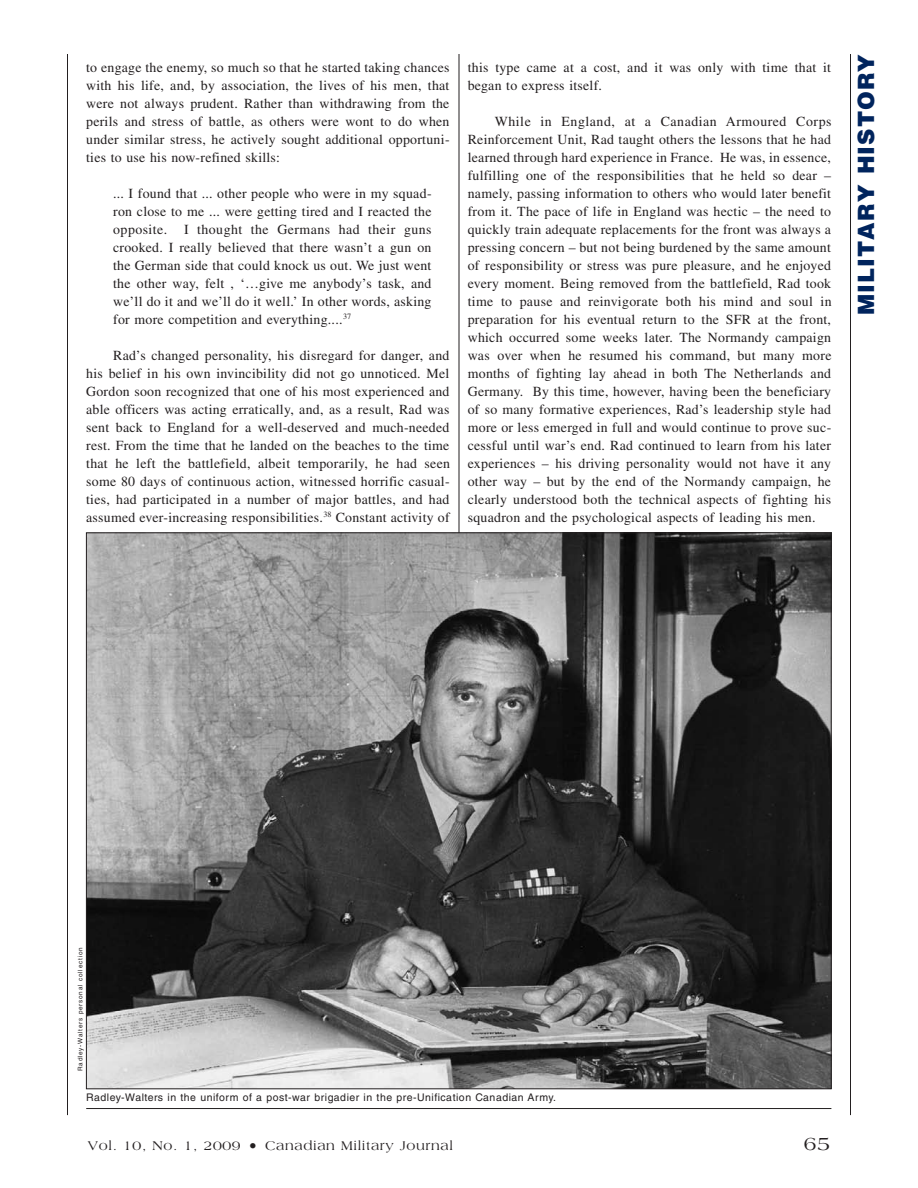
<style>
.page{position:relative;width:918px;height:1188px;background:#fff}
.page>*{position:absolute;margin:0;border:0;box-sizing:border-box;transform-origin:0 0}
.t1{font:900 22.5px "Helvetica LT Std";letter-spacing:.05em;color:#00245d}
.t2{font:19.5px "Americana Std";color:#231f20}
.t3{font:13.8px/18px "Times LT Std";letter-spacing:.015em;color:#231f20;text-align:justify}
.t4{font:13.5px "Americana Std";letter-spacing:.05em;color:#231f20}
.t5{font:10.5px "Helvetica LT Std";letter-spacing:.05em;color:#231f20}
.t6{font:6.3px "Helvetica LT Std";letter-spacing:.125em;color:#231f20}
.s1{font-size:16.5px}
</style>
<div class="page">
<hr style="left:850px;top:54px;width:1px;height:1061px;background:#231f20">
<hr style="left:67px;top:54px;width:1px;height:1061px;background:#231f20">
<hr style="left:86px;top:1108px;width:745px;height:1px;background:#231f20">
<img style="left:88px;top:534px;width:742px;height:553px">
<hr style="left:459px;top:54px;width:1px;height:479px;background:#231f20">
<p class="t3" style="left:86px;top:58px;width:365px">to engage the enemy, so much so that he started taking chances with his life, and, by association, the lives of his men, that were not always prudent. Rather than withdrawing from the perils and stress of battle, as others were wont to do when under similar stress, he actively sought additional opportuni&shy;ties to use his now-refined skills:</p>
<p class="t3" style="left:113px;top:184px;width:320px">... I found that ... other people who were in my squad&shy;ron close to me ... were getting tired and I reacted the opposite. I thought the Germans had their guns crooked. I really believed that there wasn’t a gun on the German side that could knock us out. We just went the other way, felt , ‘…give me anybody’s task, and we’ll do it and we’ll do it well.’ In other words, asking for more competition and everything....<sup>37</sup></p>
<p class="t3" style="left:86px;top:346px;width:365px;text-indent:27px">Rad’s changed personality, his disregard for danger, and his belief in his own invincibility did not go unnoticed. Mel Gordon soon recognized that one of his most experienced and able officers was acting erratically, and, as a result, Rad was sent back to England for a well-deserved and much-needed rest. From the time that he landed on the beaches to the time that he left the battlefield, albeit temporarily, he had seen some 80 days of continuous action, witnessed horrific casual&shy;ties, had participated in a number of major battles, and had assumed ever-increasing responsibilities.<sup>38</sup> Constant activity of</p>
<p class="t3" style="left:468px;top:58px;width:365px">this type came at a cost, and it was only with time that it began to express itself.</p>
<p class="t3" style="left:468px;top:112px;width:365px;text-indent:27px">While in England, at a Canadian Armoured Corps Reinforcement Unit, Rad taught others the lessons that he had learned through hard experience in France. He was, in essence, fulfilling one of the responsibilities that he held so dear – namely, passing information to others who would later benefit from it. The pace of life in England was hectic – the need to quickly train adequate replacements for the front was always a pressing concern – but not being burdened by the same amount of responsibility or stress was pure pleasure, and he enjoyed every moment. Being removed from the battlefield, Rad took time to pause and reinvigorate both his mind and soul in preparation for his eventual return to the SFR at the front, which occurred some weeks later. The Normandy campaign was over when he resumed his command, but many more months of fighting lay ahead in both The Netherlands and Germany. By this time, however, having been the beneficiary of so many formative experiences, Rad’s leadership style had more or less emerged in full and would continue to prove suc&shy;cessful until war’s end. Rad continued to learn from his later experiences – his driving personality would not have it any other way – but by the end of the Normandy campaign, he clearly understood both the technical aspects of fighting his squadron and the psychological aspects of leading his men.</p>
<h1 class="t1" style="left:851px;top:315px;width:263px;rotate:-90deg">MILITARY HISTORY</h1>
<p class="t6" style="left:77px;top:1071px;width:125px;rotate:-90deg">Radley-Walters personal collection</p>
<p class="t5" style="left:86px;top:1092px;width:471px">Radley-Walters in the uniform of a post-war brigadier in the pre-Unification Canadian Army.</p>
<p class="t4" style="left:88px;top:1138px;width:367px">Vol. 10, No. 1, 2009 <span class="s1">•</span> Canadian Military Journal</p>
<h2 class="t2" style="left:804px;top:1132px;width:28px">65</h2>
</div>
